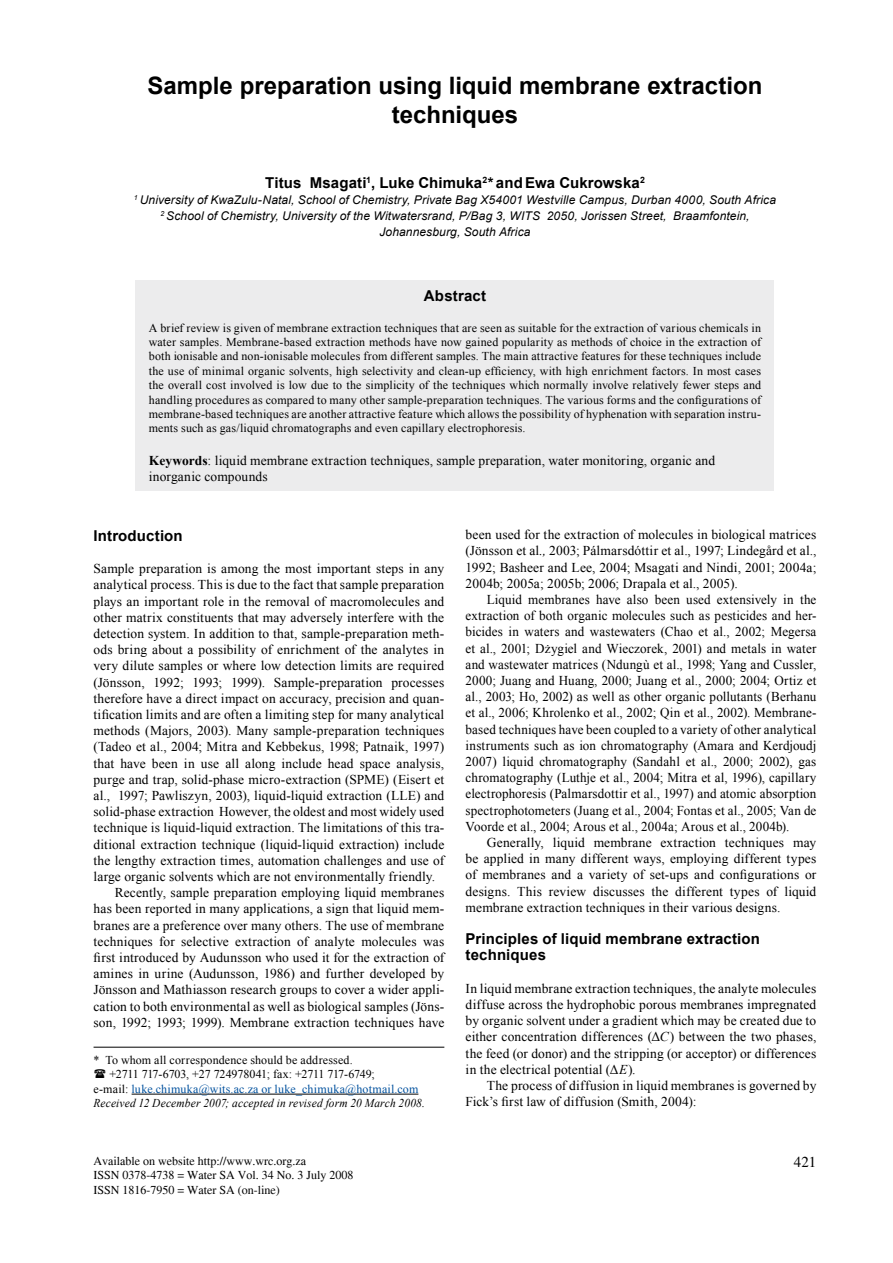
<style>
.page{position:relative;width:893px;height:1263px;background:#fff}
.page>*{position:absolute;margin:0;border:0;box-sizing:border-box;transform-origin:0 0}
.t1{font:700 24px/28.8px "Arial";color:#000;text-align:center}
.t2{font:700 15px/16.2px "Arial";letter-spacing:.01em;color:#000}
.t3{font:15px "Times";color:#000}
.t4{font:13.5px/16.2px "Times New Roman";letter-spacing:.01em;color:#000;text-align:justify}
.t5{font:12px/14.4px "Times New Roman";letter-spacing:.01em;color:#000;text-align:justify}
.t6{font:italic 12px/16.2px "Arial";letter-spacing:.01em;color:#000;text-align:center}
.t7{font:12px/14.4px "Times";color:#000}
.t8{font:12px "Times New Roman";letter-spacing:.015em;color:#00519e}
.t9{font:italic 12px "Times New Roman";letter-spacing:.015em;color:#000;scale:.95 1}
.t10{font:12px "Times New Roman";letter-spacing:-.015em;color:#000}
.s1{font-weight:700}
.s2{color:#000}
.s3{font-style:italic}
</style>
<div class="page">
<div style="left:135px;top:281px;width:638px;height:210px;background:#ececed"></div>
<hr style="left:132px;top:1094px;width:286px;height:1px;background:#000">
<hr style="left:94px;top:1047px;width:350px;height:1px;background:#000">
<h1 class="t1" style="left:148px;top:72px;width:616px">Sample preparation using liquid membrane extraction techniques</h1>
<p class="t2" style="left:265px;top:175px;width:381px">Titus Msagati<sup>1</sup>, Luke Chimuka<sup>2</sup>* and Ewa Cukrowska<sup>2</sup></p>
<p class="t6" style="left:134px;top:192px;width:644px"><sup>1</sup> University of KwaZulu-Natal, School of Chemistry, Private Bag X54001 Westville Campus, Durban 4000, South Africa<br><sup>2</sup> School of Chemistry, University of the Witwatersrand, P/Bag 3, WITS 2050, Jorissen Street, Braamfontein,<br>Johannesburg, South Africa</p>
<p class="t2" style="left:424px;top:288px;width:64px">Abstract</p>
<p class="t5" style="left:149px;top:320px;width:614px">A brief review is given of membrane extraction techniques that are seen as suitable for the extraction of various chemicals in water samples. Membrane-based extraction methods have now gained popularity as methods of choice in the extraction of both ionisable and non-ionisable molecules from different samples. The main attractive features for these techniques include the use of minimal organic solvents, high selectivity and clean-up efficiency, with high enrichment factors. In most cases the overall cost involved is low due to the simplicity of the techniques which normally involve relatively fewer steps and handling procedures as compared to many other sample-preparation techniques. The various forms and the configurations of membrane-based techniques are another attractive feature which allows the possibility of hyphenation with separation instru&shy;ments such as gas/liquid chromatographs and even capillary electrophoresis.</p>
<p class="t4" style="left:149px;top:452px;width:568px"><span class="s1">Keywords</span>: liquid membrane extraction techniques, sample preparation, water monitoring, organic and inorganic compounds</p>
<p class="t2" style="left:94px;top:528px;width:91px">Introduction</p>
<p class="t4" style="left:94px;top:560px;width:352px">Sample preparation is among the most important steps in any</p>
<p class="t4" style="left:94px;top:576px;width:352px">analytical process. This is due to the fact that sample preparation</p>
<p class="t4" style="left:94px;top:593px;width:352px">plays an important role in the removal of macromolecules and</p>
<p class="t4" style="left:94px;top:609px;width:352px">other matrix constituents that may adversely interfere with the</p>
<p class="t4" style="left:94px;top:625px;width:352px">detection system. In addition to that, sample-preparation meth-</p>
<p class="t4" style="left:94px;top:641px;width:352px">ods bring about a possibility of enrichment of the analytes in</p>
<p class="t4" style="left:94px;top:657px;width:352px">very dilute samples or where low detection limits are required</p>
<p class="t4" style="left:94px;top:674px;width:352px">(Jönsson, 1992; 1993; 1999). Sample-preparation processes</p>
<p class="t4" style="left:94px;top:690px;width:352px">therefore have a direct impact on accuracy, precision and quan-</p>
<p class="t4" style="left:94px;top:706px;width:352px">tification limits and are often a limiting step for many analytical</p>
<p class="t4" style="left:94px;top:722px;width:352px">methods (Majors, 2003). Many sample-preparation techniques</p>
<p class="t4" style="left:94px;top:738px;width:352px">(Tadeo et al., 2004; Mitra and Kebbekus, 1998; Patnaik, 1997)</p>
<p class="t4" style="left:94px;top:755px;width:352px">that have been in use all along include head space analysis,</p>
<p class="t4" style="left:94px;top:771px;width:352px">purge and trap, solid-phase micro-extraction (SPME) (Eisert et</p>
<p class="t4" style="left:94px;top:787px;width:352px">al., 1997; Pawliszyn, 2003), liquid-liquid extraction (LLE) and</p>
<p class="t4" style="left:94px;top:803px;width:352px">solid-phase extraction However, the oldest and most widely used</p>
<p class="t4" style="left:94px;top:819px;width:352px">technique is liquid-liquid extraction. The limitations of this tra-</p>
<p class="t4" style="left:94px;top:836px;width:352px">ditional extraction technique (liquid-liquid extraction) include</p>
<p class="t4" style="left:94px;top:852px;width:352px">the lengthy extraction times, automation challenges and use of</p>
<p class="t4" style="left:94px;top:868px;width:343px">large organic solvents which are not environmentally friendly.</p>
<p class="t4" style="left:115px;top:884px;width:331px">Recently, sample preparation employing liquid membranes</p>
<p class="t4" style="left:94px;top:900px;width:352px">has been reported in many applications, a sign that liquid mem-</p>
<p class="t4" style="left:94px;top:917px;width:352px">branes are a preference over many others. The use of membrane</p>
<p class="t4" style="left:94px;top:933px;width:352px">techniques for selective extraction of analyte molecules was</p>
<p class="t4" style="left:94px;top:949px;width:352px">first introduced by Audunsson who used it for the extraction of</p>
<p class="t4" style="left:94px;top:965px;width:352px">amines in urine (Audunsson, 1986) and further developed by</p>
<p class="t4" style="left:94px;top:981px;width:352px">Jönsson and Mathiasson research groups to cover a wider appli-</p>
<p class="t4" style="left:94px;top:998px;width:352px">cation to both environmental as well as biological samples (Jöns-</p>
<p class="t4" style="left:94px;top:1014px;width:352px">son, 1992; 1993; 1999). Membrane extraction techniques have</p>
<p class="t5" style="left:94px;top:1052px;width:261px">* To whom all correspondence should be addressed.</p>
<p class="t10" style="left:110px;top:1066px;width:267px">+2711 717-6703, +27 724978041; fax: +2711 717-6749;</p>
<p class="t8" style="left:94px;top:1081px;width:326px"><span class="s2">e-mail:</span> luke.chimuka@wits.ac.za or luke_chimuka@hotmail.com</p>
<p class="t9" style="left:94px;top:1095px;width:350px">Received 12 December 2007; accepted in revised form 20 March 2008.</p>
<p class="t4" style="left:466px;top:526px;width:352px">been used for the extraction of molecules in biological matrices (Jönsson et al<span class="s3">.,</span> 2003; Pálmarsdóttir et al., 1997; Lindegård et al., 1992; Basheer and Lee, 2004; Msagati and Nindi, 2001; 2004a; 2004b; 2005a; 2005b; 2006; Drapala et al., 2005).</p>
<p class="t4" style="left:466px;top:591px;width:352px;text-indent:21px">Liquid membranes have also been used extensively in the extraction of both organic molecules such as pesticides and her&shy;bicides in waters and wastewaters (Chao et al., 2002; Megersa et al., 2001; Dżygiel and Wieczorek, 2001) and metals in water and wastewater matrices (Ndungù et al., 1998; Yang and Cussler, 2000; Juang and Huang, 2000; Juang et al., 2000; 2004; Ortiz et al., 2003; Ho, 2002) as well as other organic pollutants (Berhanu et al., 2006; Khrolenko et al., 2002; Qin et al., 2002). Membrane&shy;based techniques have been coupled to a variety of other analytical instruments such as ion chromatography (Amara and Kerdjoudj 2007) liquid chromatography (Sandahl et al., 2000; 2002), gas chromatography (Luthje et al., 2004; Mitra et al, 1996), capillary electrophoresis (Palmarsdottir et al., 1997) and atomic absorption spectrophotometers (Juang et al., 2004; Fontas et al., 2005; Van de Voorde et al., 2004; Arous et al., 2004a; Arous et al., 2004b).</p>
<p class="t4" style="left:466px;top:834px;width:352px;text-indent:21px">Generally, liquid membrane extraction techniques may be applied in many different ways, employing different types of membranes and a variety of set-ups and configurations or designs. This review discusses the different types of liquid membrane extraction techniques in their various designs.</p>
<p class="t2" style="left:466px;top:931px;width:296px">Principles of liquid membrane extraction techniques</p>
<p class="t4" style="left:466px;top:980px;width:352px">In liquid membrane extraction techniques, the analyte molecules diffuse across the hydrophobic porous membranes impregnated by organic solvent under a gradient which may be created due to either concentration differences (Δ<span class="s3">C</span>) between the two phases, the feed (or donor) and the stripping (or acceptor) or differences in the electrical potential (Δ<span class="s3">E</span>).</p>
<p class="t4" style="left:466px;top:1077px;width:352px;text-indent:21px">The process of diffusion in liquid membranes is governed by<br>Fick’s first law of diffusion (Smith, 2004):</p>
<p class="t7" style="left:94px;top:1154px;width:262px">Available on website http://www.wrc.org.za<br>ISSN 0378-4738 = Water SA Vol. 34 No. 3 July 2008<br>ISSN 1816-7950 = Water SA (on-line)</p>
<p class="t3" style="left:794px;top:1153px;width:24px">421</p>
</div>
